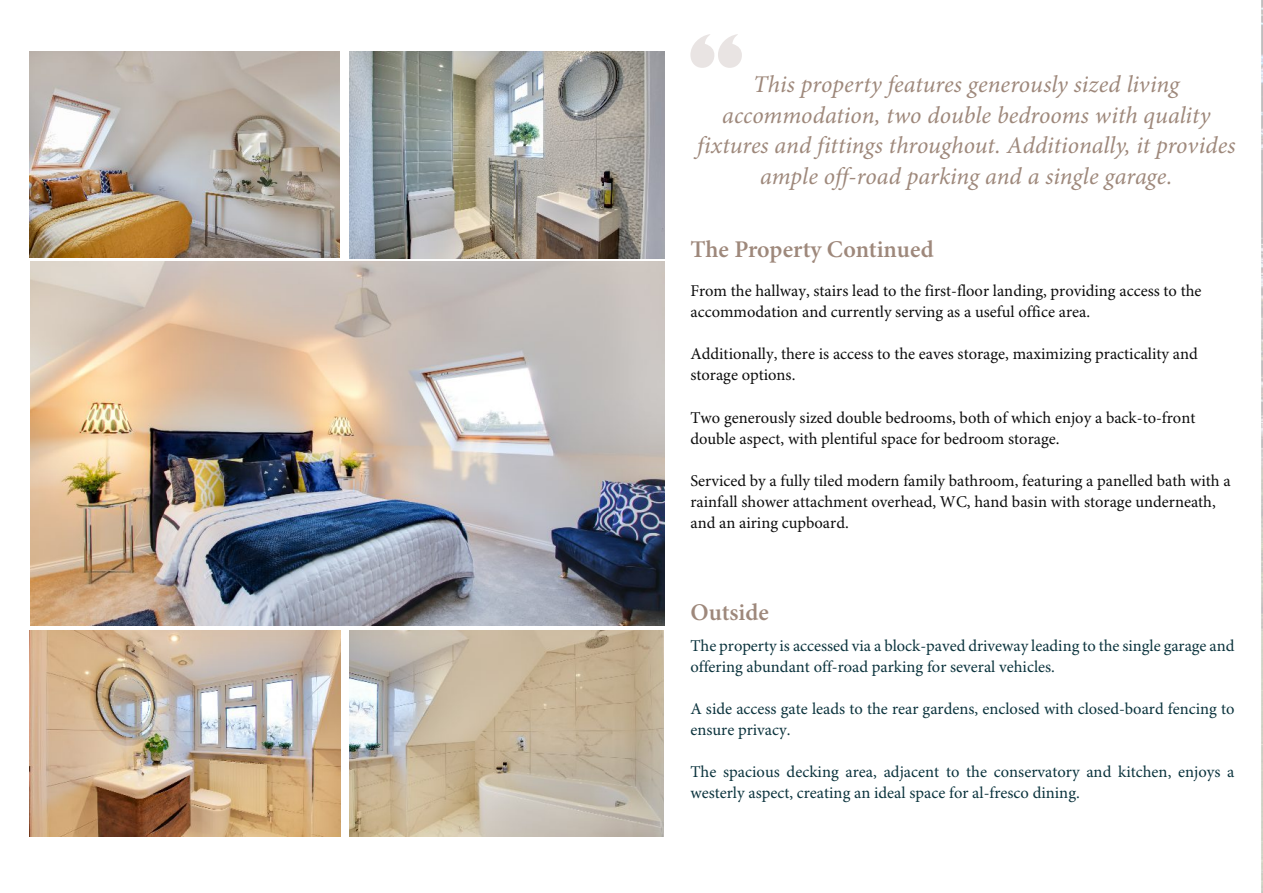
<style>
.page{position:relative;width:1263px;height:893px;background:#fff}
.page>*{position:absolute;margin:0;border:0;box-sizing:border-box;transform-origin:0 0}
.t1{font:italic 24px/30.8px "Minion Pro";color:#9e887b;text-align:center}
.t2{font:600 24px "Minion Pro";color:#9e887b}
.t3{font:16.5px/21.1px "Minion Pro";color:#0d0d0d}
.t4{font:16.5px/21.1px "Minion Pro";color:#0b333d}
.s1{color:#000}
</style>
<div class="page">
<img style="left:1262px;top:0;width:1px;height:893px">
<svg style="left:690px;top:34px;width:52px;height:34px"></svg>
<img style="left:30px;top:631px;width:310px;height:205px">
<img style="left:30px;top:262px;width:634px;height:363px">
<img style="left:30px;top:51px;width:310px;height:207px">
<img style="left:349px;top:51px;width:315px;height:207px">
<img style="left:350px;top:631px;width:314px;height:205px">
<h1 class="t1" style="left:697px;top:71px;width:540px">This property features generously sized living accommodation, two double bedrooms with quality fixtures and fittings throughout. Additionally, it provides ample off-road parking and a single garage.</h1>
<h1 class="t2" style="left:690px;top:239px;width:245px">The Property Continued</h1>
<p class="t3" style="left:690px;top:282px;width:513px">From the hallway, stairs lead to the first-floor landing, providing access to the accommodation and currently serving as a useful office area.</p>
<p class="t3" style="left:690px;top:345px;width:509px">Additionally, there is access to the eaves storage, maximizing practicality and storage options.</p>
<p class="t3" style="left:690px;top:408px;width:506px">Two generously sized double bedrooms, both of which enjoy a back-to-front double aspect, with plentiful space for bedroom storage<span class="s1">.</span></p>
<p class="t3" style="left:690px;top:471px;width:542px">Serviced by a fully tiled modern family bathroom, featuring a panelled bath with a rainfall shower attachment overhead, WC, hand basin with storage underneath, and an airing cupboard.</p>
<h1 class="t2" style="left:690px;top:602px;width:80px">Outside</h1>
<p class="t4" style="left:690px;top:636px;width:546px">The property is accessed via a block-paved driveway leading to the single garage and offering abundant off-road parking for several vehicles.</p>
<p class="t4" style="left:690px;top:700px;width:546px">A side access gate leads to the rear gardens, enclosed with closed-board fencing to ensure privacy.</p>
<p class="t4" style="left:690px;top:763px;width:546px">The spacious decking area, adjacent to the conservatory and kitchen, enjoys a westerly aspect, creating an ideal space for al-fresco dining.</p>
</div>
